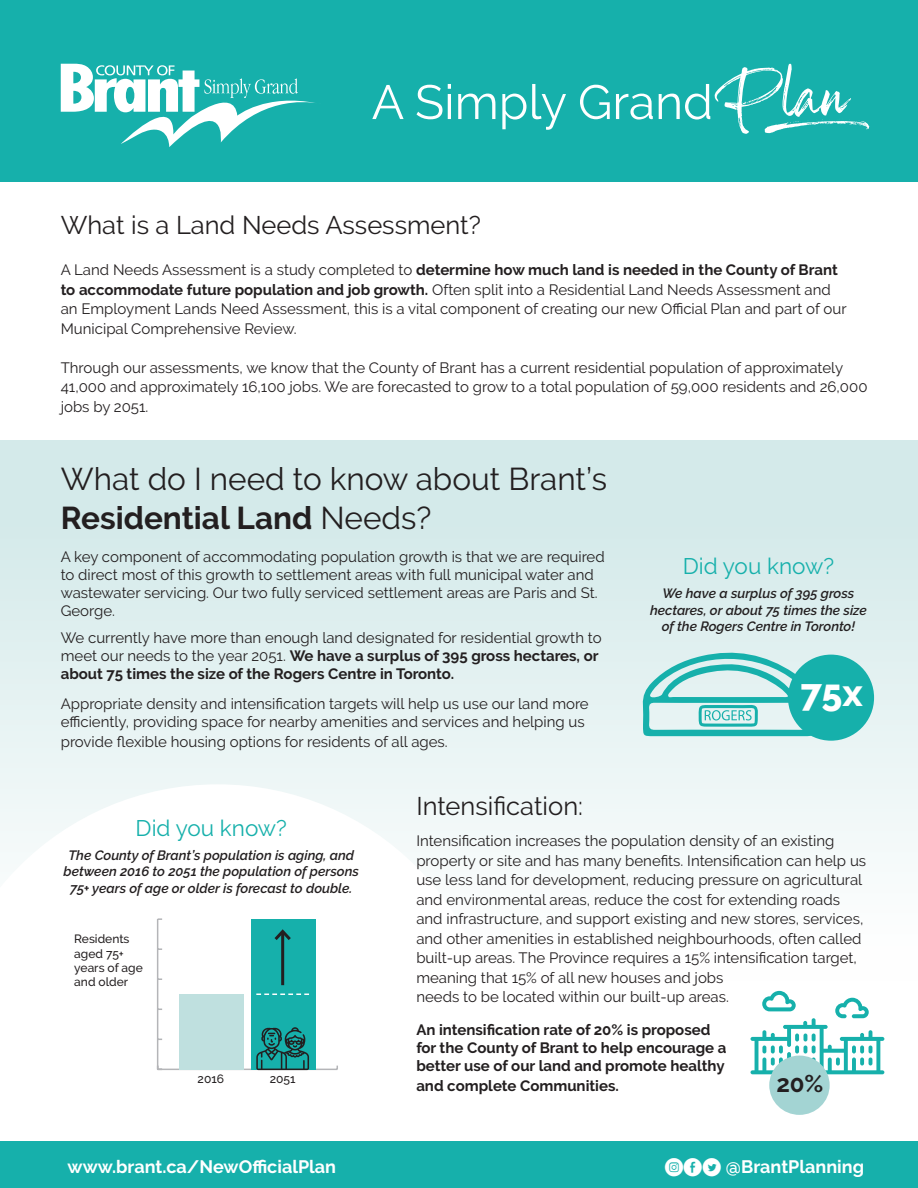
<style>
.page{position:relative;width:918px;height:1188px;background:#fff}
.page>*{position:absolute;margin:0;border:0;box-sizing:border-box;transform-origin:0 0}
.t1{font:800 37.5px "Raleway";color:#fff}
.H2{font:31.5px/39px "Raleway";color:#231f20}
.H2-2{font:25.5px "Raleway";color:#231f20}
.t2{font:700 24px "Raleway";color:#231f20}
.t3{font:22.5px "Raleway";color:#16b0ab}
.t4{font:700 18px "Raleway";color:#fff}
.H2-3{font:15px/19.5px "Raleway";color:#231f20}
.t5{font:700 15px/18px "Raleway";color:#231f20}
.t6{font:italic 600 13.5px/16.5px "Raleway";color:#231f20;text-align:center}
.t7{font:500 12px/14.4px "Raleway";color:#231f20}
.s1{font-weight:700}
.s2{font-family:"Social Media Circled";font-weight:400}
</style>
<div class="page">
<div style="left:0;top:441px;width:918px;height:540px;background:linear-gradient(to bottom,#cee7e7,#fff)"></div>
<div style="left:0;top:0;width:918px;height:181px;background:#16b0ab"></div>
<svg style="left:372px;top:85px;width:32px;height:34px"></svg>
<svg style="left:417px;top:84px;width:34px;height:35px"></svg>
<hr style="left:448px;top:94px;width:3px;height:25px;background:#fff">
<svg style="left:458px;top:94px;width:37px;height:25px"></svg>
<svg style="left:502px;top:94px;width:24px;height:35px"></svg>
<svg style="left:532px;top:84px;width:34px;height:46px"></svg>
<svg style="left:580px;top:85px;width:30px;height:34px"></svg>
<svg style="left:616px;top:94px;width:37px;height:26px"></svg>
<svg style="left:659px;top:64px;width:210px;height:70px"></svg>
<svg style="left:61px;top:64px;width:254px;height:83px"></svg>
<svg style="left:0;top:784px;width:499px;height:358px"></svg>
<div style="left:0;top:1142px;width:918px;height:46px;background:#16b0ab"></div>
<svg style="left:642px;top:648px;width:172px;height:88px;background:#a0dcda"></svg>
<div style="left:788px;top:655px;width:86px;height:86px;background:#16b0ab;border-radius:50%"></div>
<hr style="left:158px;top:1069px;width:179px;height:1px;background:#b4b5b8">
<hr style="left:157px;top:919px;width:1px;height:150px;background:#b4b5b8">
<svg style="left:157px;top:1066px;width:5px;height:4px"></svg>
<div style="left:251px;top:919px;width:65px;height:151px;background:#16b0ab"></div>
<div style="left:179px;top:994px;width:65px;height:76px;background:#bfe0df"></div>
<svg style="left:256px;top:1027px;width:53px;height:43px"></svg>
<hr style="left:281px;top:931px;width:3px;height:54px;background:#231f20">
<svg style="left:274px;top:929px;width:17px;height:14px"></svg>
<svg style="left:256px;top:994px;width:53px;height:1px"></svg>
<svg style="left:751px;top:991px;width:133px;height:83px"></svg>
<div style="left:769px;top:1056px;width:61px;height:59px;background:#a3d4d3;border-radius:50%"></div>
<h1 class="H2-2" style="left:61px;top:211px;width:422px">What is a Land Needs Assessment?</h1>
<p class="H2-3" style="left:61px;top:260px;width:787px">A Land Needs Assessment is a study completed to <span class="s1">determine how much land is needed in the County of Brant to accommodate future population and job growth.</span> Often split into a Residential Land Needs Assessment and an Employment Lands Need Assessment, this is a vital component of creating our new Official Plan and part of our Municipal Comprehensive Review.</p>
<p class="H2-3" style="left:61px;top:358px;width:808px">Through our assessments, we know that the County of Brant has a current residential population of approximately<br>41,000 and approximately 16,100 jobs. We are forecasted to grow to a total population of 59,000 residents and 26,000 jobs by 2051.</p>
<h1 class="H2" style="left:61px;top:460px;width:548px">What do I need to know about Brant’s<br><span class="s1">Residential Land</span> Needs?</h1>
<h1 class="H2-3" style="left:61px;top:548px;width:546px;line-height:18px">A key component of accommodating population growth is that we are required to direct most of this growth to settlement areas with full municipal water and wastewater servicing. Our two fully serviced settlement areas are Paris and St.<br>George.</h1>
<p class="H2-3" style="left:61px;top:629px;width:542px;line-height:18px">We currently have more than enough land designated for residential growth to meet our needs to the year 2051. <span class="s1">We have a surplus of 395 gross hectares, or about 75 times the size of the Rogers Centre in Toronto.</span></p>
<p class="H2-3" style="left:61px;top:695px;width:530px;line-height:18px">Appropriate density and intensification targets will help us use our land more efficiently, providing space for nearby amenities and services and helping us</p>
<p class="H2-3" style="left:61px;top:732px;width:388px">provide flexible housing options for residents of all ages.</p>
<p class="t3" style="left:683px;top:553px;width:153px">Did you know?</p>
<p class="t6" style="left:650px;top:585px;width:218px">We have a surplus of 395 gross hectares, or about 75 times the size of the Rogers Centre in Toronto!</p>
<p class="t1" style="left:801px;top:672px;width:64px">75x</p>
<p class="t3" style="left:136px;top:815px;width:153px">Did you know?</p>
<p class="t6" style="left:64px;top:847px;width:297px">The County of Brant’s population is aging, and between 2016 to 2051 the population of persons<br>75+ years of age or older is forecast to double.</p>
<p class="t7" style="left:74px;top:932px;width:70px">Residents aged 75+ years of age and older</p>
<p class="t7" style="left:198px;top:1071px;width:28px">2016</p>
<p class="t7" style="left:270px;top:1071px;width:27px">2051</p>
<p class="H2-2" style="left:416px;top:791px;width:168px">Intensification:</p>
<p class="H2-3" style="left:416px;top:831px;width:451px">Intensification increases the population density of an existing property or site and has many benefits. Intensification can help us use less land for development, reducing pressure on agricultural and environmental areas, reduce the cost for extending roads and infrastructure, and support existing and new stores, services, and other amenities in established neighbourhoods, often called built-up areas. The Province requires a 15% intensification target, meaning that 15% of all new houses and jobs<br>needs to be located within our built-up areas.</p>
<p class="t5" style="left:416px;top:1021px;width:312px">An intensification rate of 20% is proposed for the County of Brant to help encourage a better use of our land and promote healthy</p>
<p class="t5" style="left:416px;top:1076px;width:204px">and complete Communities.</p>
<p class="t2" style="left:776px;top:1070px;width:49px">20%</p>
<p class="t4" style="left:68px;top:1156px;width:270px">www.brant.ca/NewOfficialPlan</p>
<p class="t4" style="left:665px;top:1156px;width:201px"><span class="s2">QED</span> @BrantPlanning</p>
</div>
